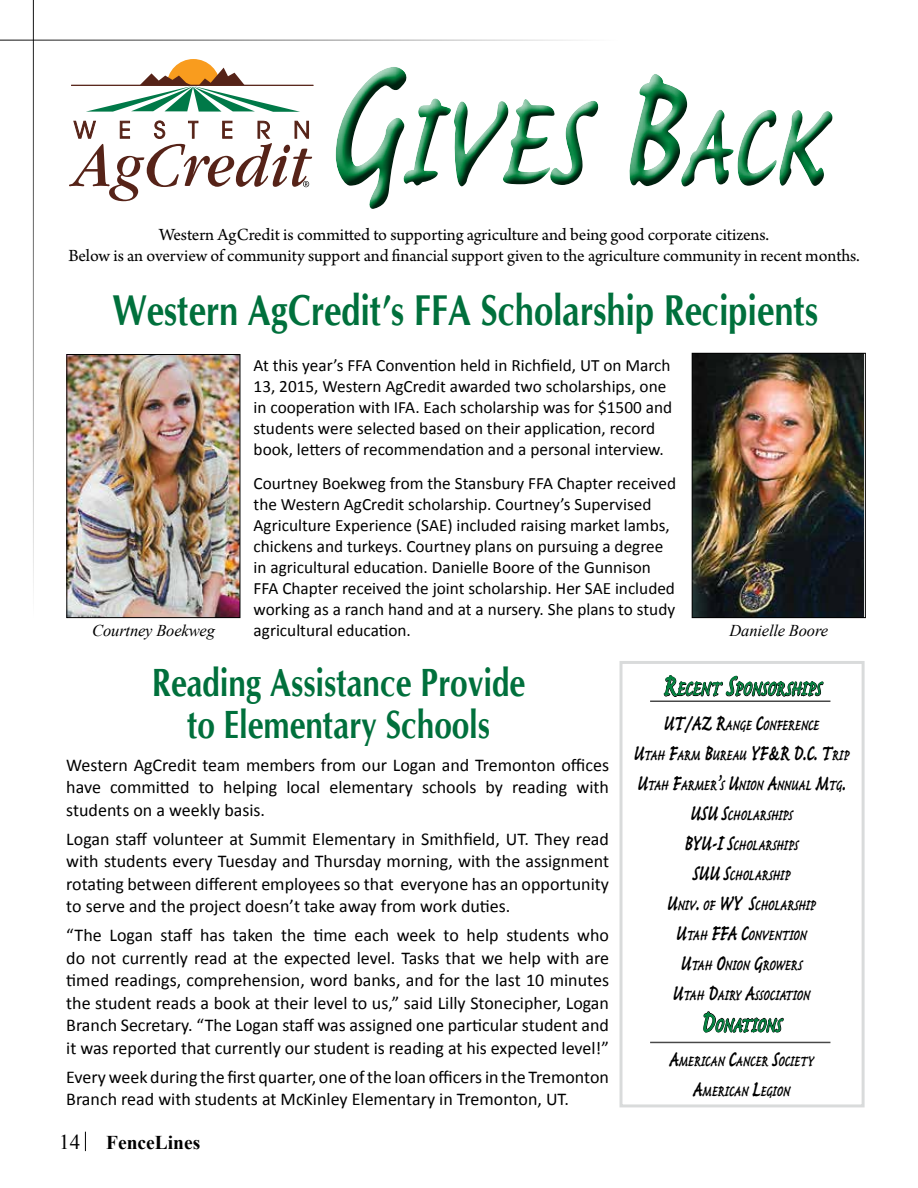
<style>
.page{position:relative;width:918px;height:1188px;background:#fff}
.page>*{position:absolute;margin:0;border:0;box-sizing:border-box;transform-origin:0 0}
.t1{font:700 174.9px "Caflisch Script Pro";color:#00833e;scale:.67 1}
.t2{font:700 43.2px "CG Omega";color:#00703c;scale:.8 1}
.t3{font:700 39.3px/42px "CG Omega";color:#00703c;text-align:center;scale:.8 1}
.t4{font:700 28.35px "Caflisch Script Pro";letter-spacing:-.01em;color:#00833e;scale:.67 1}
.t5{font:700 20.4px/30px "Caflisch Script Pro";letter-spacing:-.005em;color:#000;text-align:center;scale:.67 1}
.t6{font:700 19.5px "Times New Roman";color:#000}
.t7{font:18px/22.5px "Calibri";color:#000;text-align:justify}
.t8{font:18px/21px "Arno Pro";letter-spacing:-.005em;color:#000;text-align:center}
.t9{font:17.25px/21px "Calibri";color:#000}
.t10{font:italic 16.5px "Times New Roman";letter-spacing:-.01em;color:#000}
.s1{font-size:249.75px}
.s2{font-size:222.75px}
.s3{font-size:155.85px}
.s4{font-weight:400;font-size:21px}
.s5{font-size:40.5px}
.s6{font-size:29.25px}
</style>
<div class="page">
<svg style="left:85px;top:1132px;width:1px;height:19px"></svg>
<hr style="left:0;top:40px;width:618px;height:1px;background:#000">
<hr style="left:33px;top:0;width:1px;height:618px;background:#000">
<div style="left:333px;top:66px;width:510px;height:154px;background:#000;opacity:.75"></div>
<hr style="left:71px;top:85px;width:242px;height:1px;background:#562318">
<svg style="left:69px;top:59px;width:243px;height:142px"></svg>
<div style="left:620px;top:661px;width:245px;height:446px;border:3px solid #cbcdce"></div>
<svg style="left:663px;top:675px;width:161px;height:22px"></svg>
<hr style="left:650px;top:700px;width:180px;height:2px;background:#000">
<svg style="left:703px;top:1011px;width:81px;height:33px"></svg>
<hr style="left:650px;top:1042px;width:180px;height:1px;background:#000">
<img style="left:694px;top:355px;width:170px;height:261px">
<div style="left:692px;top:353px;width:174px;height:265px;border:1px solid #000"></div>
<img style="left:69px;top:356px;width:169px;height:260px">
<div style="left:67px;top:354px;width:173px;height:264px;border:1px solid #000"></div>
<h1 class="t1" style="left:322px;top:51px;width:750px"><span class="s1">G</span>ives <span class="s2">B</span><span class="s3">ack</span></h1>
<p class="t8" style="left:68px;top:225px;width:793px">Western AgCredit is committed to supporting agriculture and being good corporate citizens.<br>Below is an overview of community support and financial support given to the agriculture community in recent months.</p>
<h2 class="t2" style="left:112px;top:283px;width:884px">Western AgCredit’s FFA Scholarship Recipients</h2>
<p class="t9" style="left:254px;top:355px;width:420px">At this year’s FFA Convention held in Richfield, UT on March 13, 2015, Western AgCredit awarded two scholarships, one in cooperation with IFA. Each scholarship was for $1500 and students were selected based on their application, record book, letters of recommendation and a personal interview.</p>
<p class="t9" style="left:254px;top:473px;width:424px">Courtney Boekweg from the Stansbury FFA Chapter received the Western AgCredit scholarship. Courtney’s Supervised Agriculture Experience (SAE) included raising market lambs, chickens and turkeys. Courtney plans on pursuing a degree in agricultural education. Danielle Boore of the Gunnison FFA Chapter received the joint scholarship. Her SAE included working as a ranch hand and at a nursery. She plans to study agricultural education.</p>
<p class="t10" style="left:92px;top:619px;width:124px">Courtney Boekweg</p>
<p class="t10" style="left:730px;top:619px;width:100px">Danielle Boore</p>
<h3 class="t3" style="left:152px;top:662px;width:468px">Reading Assistance Provide to Elementary Schools</h3>
<p class="t7" style="left:66px;top:754px;width:544px">Western AgCredit team members from our Logan and Tremonton offices have committed to helping local elementary schools by reading with students on a weekly basis.</p>
<p class="t7" style="left:66px;top:828px;width:544px">Logan staff volunteer at Summit Elementary in Smithfield, UT. They read with students every Tuesday and Thursday morning, with the assignment rotating between different employees so that everyone has an opportunity to serve and the project doesn’t take away from work duties.</p>
<p class="t7" style="left:66px;top:924px;width:544px">“The Logan staff has taken the time each week to help students who do not currently read at the expected level. Tasks that we help with are timed readings, comprehension, word banks, and for the last 10 minutes the student reads a book at their level to us,” said Lilly Stonecipher, Logan Branch Secretary. “The Logan staff was assigned one particular student and it was reported that currently our student is reading at his expected level!”</p>
<p class="t7" style="left:66px;top:1065px;width:544px">Every week during the first quarter, one of the loan officers in the Tremonton<br>Branch read with students at McKinley Elementary in Tremonton, UT.</p>
<p class="t6" style="left:59px;top:1129px;width:143px"><span class="s4">14</span> FenceLines</p>
<h3 class="t4" style="left:662px;top:674px;width:241px"><span class="s5">R</span>ecent <span class="s5">S</span>ponsorships</h3>
<p class="t5" style="left:633px;top:712px;width:324px"><span class="s6">UT/AZ R</span>ange <span class="s6">C</span>onference<br><span class="s6">U</span>tah <span class="s6">F</span>arm <span class="s6">B</span>ureau <span class="s6">YF&amp;R D.C. T</span>rip<br><span class="s6">U</span>tah <span class="s6">F</span>armer<span class="s6">’</span>s <span class="s6">U</span>nion <span class="s6">A</span>nnual <span class="s6">M</span>tg<span class="s6">.<br>USU S</span>cholarships<br><span class="s6">BYU-I S</span>cholarships<br><span class="s6">SUU S</span>cholarship<br><span class="s6">U</span>niv<span class="s6">.</span> of <span class="s6">WY S</span>cholarship<br><span class="s6">U</span>tah <span class="s6">FFA C</span>onvention<br><span class="s6">U</span>tah <span class="s6">O</span>nion <span class="s6">G</span>rowers<br><span class="s6">U</span>tah <span class="s6">D</span>airy <span class="s6">A</span>ssociation</p>
<h3 class="t4" style="left:701px;top:1010px;width:124px"><span class="s5">D</span>onations</h3>
<p class="t5" style="left:668px;top:1048px;width:217px"><span class="s6">A</span>merican <span class="s6">C</span>ancer <span class="s6">S</span>ociety<br><span class="s6">A</span>merican <span class="s6">L</span>egion</p>
</div>
